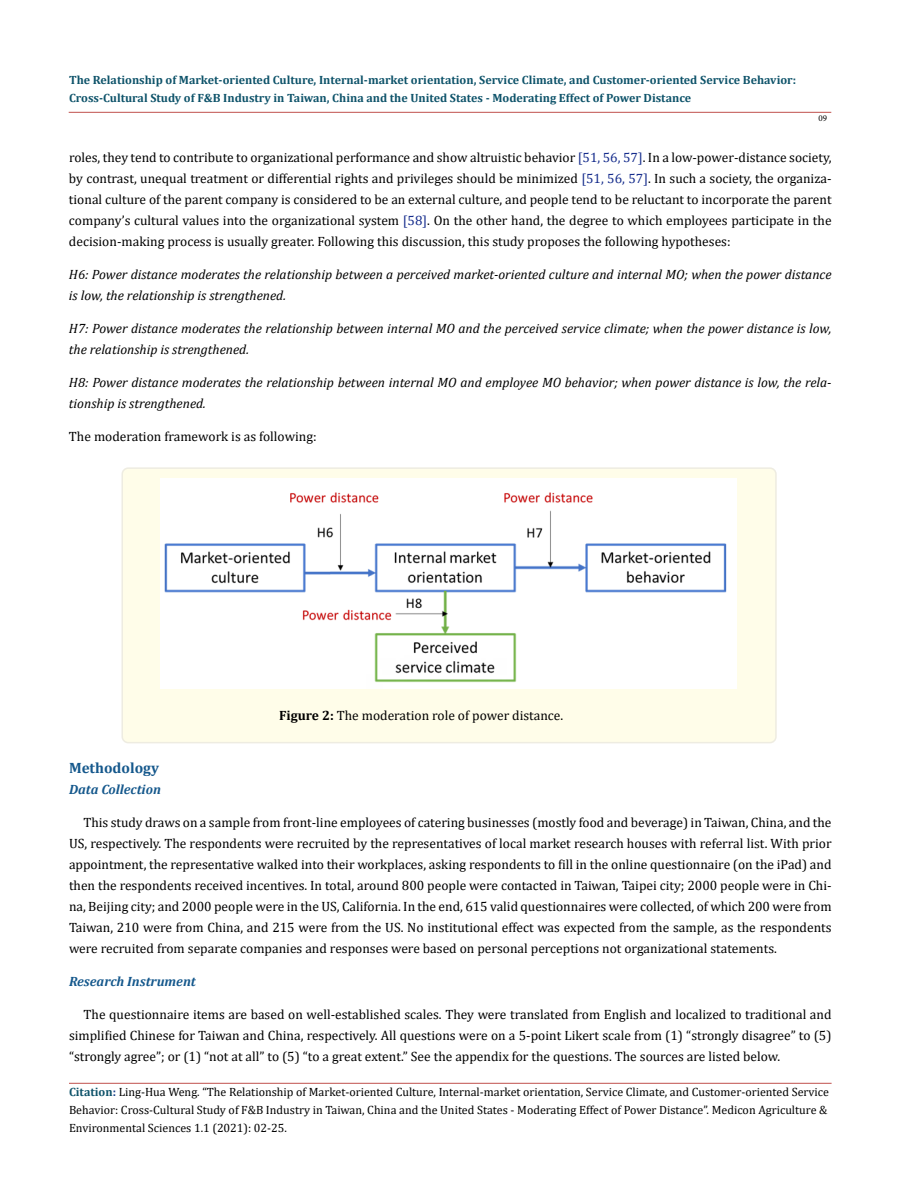
<style>
.page{position:relative;width:900px;height:1188px;background:#fff}
.page>*{position:absolute;margin:0;border:0;box-sizing:border-box;transform-origin:0 0}
.t1{font:700 15px "Cambria";color:#15588c}
.t2{font:13.5px/21px "Cambria";color:#000;text-align:justify}
.t3{font:italic 13.5px/21px "Cambria";color:#000}
.t4{font:italic 700 13.5px "Cambria";color:#15588c}
.t5{font:12px/18px "Cambria";color:#000}
.t6{font:700 12px/18px "Cambria";color:#0e536a}
.t7{font:9px "Minion Pro";color:#000}
.s1{color:#152c8c}
.s2{font-weight:700}
.s3{font-weight:700;color:#0e536a}
.s4{font-weight:700;color:#173e88}
</style>
<div class="page">
<hr style="left:69px;top:1083px;width:763px;height:1px;background:#c0504d">
<hr style="left:69px;top:112px;width:762px;height:1px;background:#c0504d">
<div style="left:122px;top:468px;width:654px;height:275px;background:#fffde9;border-radius:6px"></div>
<div style="left:122px;top:467px;width:655px;height:276px;border:2px solid #eeece1;border-radius:6px"></div>
<img style="left:160px;top:478px;width:576px;height:210px">
<p class="t6" style="left:69px;top:71px;width:729px">The Relationship of Market-oriented Culture, Internal-market orientation, Service Climate, and Customer-oriented Service Behavior:<br>Cross-Cultural Study of F&amp;B Industry in Taiwan, China and the United States - Moderating Effect of Power Distance</p>
<p class="t7" style="left:818px;top:112px;width:10px">09</p>
<p class="t2" style="left:69px;top:147px;width:764px">roles, they tend to contribute to organizational performance and show altruistic behavior <span class="s1">[51, 56, 57]</span>. In a low-power-distance society, by contrast, unequal treatment or differential rights and privileges should be minimized <span class="s1">[51, 56, 57]</span>. In such a society, the organiza&shy;tional culture of the parent company is considered to be an external culture, and people tend to be reluctant to incorporate the parent company’s cultural values into the organizational system <span class="s1">[58]</span>. On the other hand, the degree to which employees participate in the decision-making process is usually greater. Following this discussion, this study proposes the following hypotheses:</p>
<p class="t3" style="left:69px;top:263px;width:764px">H6: Power distance moderates the relationship between a perceived market-oriented culture and internal MO; when the power distance is low, the relationship is strengthened.</p>
<p class="t3" style="left:69px;top:317px;width:764px">H7: Power distance moderates the relationship between internal MO and the perceived service climate; when the power distance is low, the relationship is strengthened.</p>
<p class="t3" style="left:69px;top:371px;width:764px">H8: Power distance moderates the relationship between internal MO and employee MO behavior; when power distance is low, the rela&shy;tionship is strengthened.</p>
<p class="t2" style="left:69px;top:426px;width:249px">The moderation framework is as following:</p>
<p class="t2" style="left:279px;top:705px;width:286px"><span class="s2">Figure 2:</span> The moderation role of power distance.</p>
<p class="t1" style="left:69px;top:757px;width:92px">Methodology</p>
<p class="t4" style="left:69px;top:780px;width:93px">Data Collection</p>
<p class="t2" style="left:69px;top:812px;width:764px;text-indent:14px">This study draws on a sample from front-line employees of catering businesses (mostly food and beverage) in Taiwan, China, and the US, respectively. The respondents were recruited by the representatives of local market research houses with referral list. With prior appointment, the representative walked into their workplaces, asking respondents to fill in the online questionnaire (on the iPad) and then the respondents received incentives. In total, around 800 people were contacted in Taiwan, Taipei city; 2000 people were in Chi&shy;na, Beijing city; and 2000 people were in the US, California. In the end, 615 valid questionnaires were collected, of which 200 were from Taiwan, 210 were from China, and 215 were from the US. No institutional effect was expected from the sample, as the respondents were recruited from separate companies and responses were based on personal perceptions not organizational statements.</p>
<p class="t4" style="left:69px;top:972px;width:128px">Research Instrument</p>
<p class="t2" style="left:69px;top:1004px;width:764px;text-indent:15px">The questionnaire items are based on well-established scales. They were translated from English and localized to traditional and simplified Chinese for Taiwan and China, respectively. All questions were on a 5-point Likert scale from (1) “strongly disagree” to (5) “strongly agree”; or (1) “not at all” to (5) “to a great extent.” See the appendix for the questions. The sources are listed below.</p>
<p class="t5" style="left:69px;top:1083px;width:762px"><span class="s3">Citation</span><span class="s4">:</span> Ling-Hua Weng. “The Relationship of Market-oriented Culture, Internal-market orientation, Service Climate, and Customer-oriented Service<br>Behavior: Cross-Cultural Study of F&amp;B Industry in Taiwan, China and the United States - Moderating Effect of Power Distance”. Medicon Agriculture &amp;<br>Environmental Sciences 1.1 (2021): 02-25.</p>
</div>
